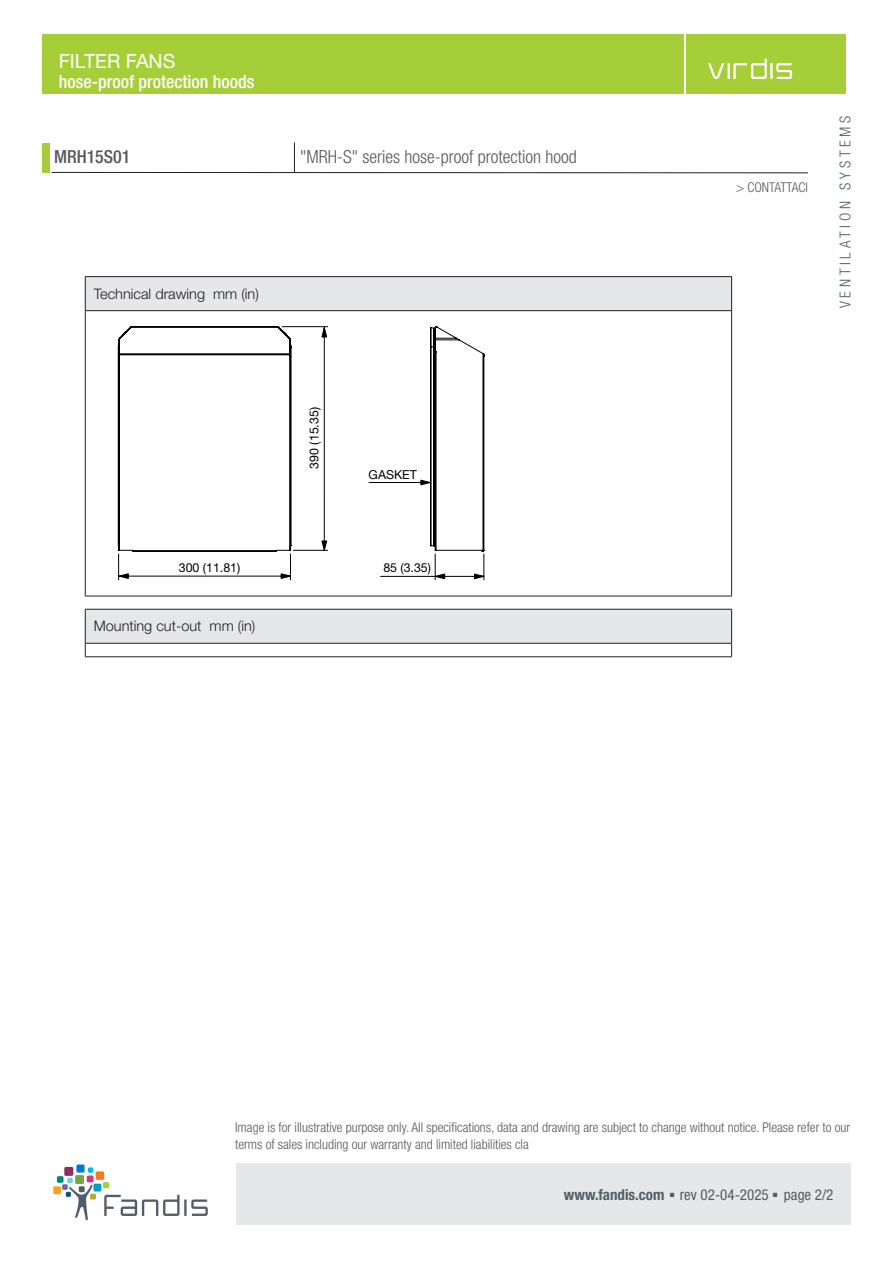
<style>
.page{position:relative;width:893px;height:1263px;background:#fff}
.page>*{position:absolute;margin:0;border:0;box-sizing:border-box;transform-origin:0 0}
.t1{font:19.5px "Helvetica Neue LT Std";color:#fff}
.t2{font:300 condensed 18px "Helvetica Neue LT Std";color:#57585a}
.t3{font:500 condensed 18px "Helvetica Neue LT Std";color:#fff}
.t4{font:500 condensed 18px "Helvetica Neue LT Std";color:#57585a}
.t5{font:condensed 15px "Helvetica Neue LT Std";color:#525e65}
.t6{font:300 condensed 15px "Helvetica Neue LT Std";letter-spacing:.25em;color:#525e65}
.T3Titolo{font:300 14.55px "Helvetica Neue LT Std";color:#231f20}
.t7{font:300 condensed 13.5px/16.5px "Helvetica Neue LT Std";color:#57585a}
.t8{font:12.45px "f 0 0";color:#000}
.s1{font-weight:700}
.s2{font-family:"Arial";font-stretch:normal;font-size:9px}
</style>
<div class="page">
<div style="left:43px;top:35px;width:641px;height:59px;background:#a6ce39"></div>
<div style="left:236px;top:1163px;width:614px;height:62px;background:#e6e7e9"></div>
<div style="left:43px;top:143px;width:7px;height:30px;background:#a6ce39"></div>
<hr style="left:51px;top:172px;width:757px;height:1px;background:#231f20">
<div style="left:687px;top:35px;width:159px;height:59px;background:#a6ce39"></div>
<svg style="left:708px;top:59px;width:59px;height:20px"></svg>
<hr style="left:770px;top:63px;width:3px;height:16px;background:#fff">
<svg style="left:776px;top:63px;width:16px;height:16px"></svg>
<hr style="left:294px;top:142px;width:1px;height:31px;background:#231f20">
<svg style="left:104px;top:1195px;width:104px;height:21px"></svg>
<div style="left:94px;top:1184px;width:7px;height:7px;background:#009fc3"></div>
<div style="left:57px;top:1176px;width:7px;height:7px;background:#00867d"></div>
<div style="left:76px;top:1164px;width:9px;height:8px;background:#007ec5"></div>
<div style="left:96px;top:1171px;width:8px;height:9px;background:#f47921"></div>
<svg style="left:103px;top:1182px;width:6px;height:6px"></svg>
<svg style="left:62px;top:1167px;width:34px;height:53px"></svg>
<div style="left:53px;top:1186px;width:8px;height:8px;background:#f9a51b"></div>
<div style="left:85px;top:277px;width:647px;height:34px;background:#e6e7e9"></div>
<hr style="left:85px;top:276px;width:647px;height:1px;background:#231f20">
<hr style="left:85px;top:277px;width:1px;height:33px;background:#231f20">
<hr style="left:731px;top:277px;width:1px;height:33px;background:#231f20">
<hr style="left:85px;top:310px;width:647px;height:1px;background:#231f20">
<hr style="left:85px;top:311px;width:1px;height:285px;background:#231f20">
<hr style="left:731px;top:311px;width:1px;height:285px;background:#231f20">
<hr style="left:85px;top:596px;width:647px;height:1px;background:#231f20">
<svg style="left:117px;top:326px;width:368px;height:226px"></svg>
<svg style="left:368px;top:479px;width:63px;height:6px"></svg>
<svg style="left:380px;top:553px;width:104px;height:27px"></svg>
<svg style="left:118px;top:326px;width:210px;height:254px"></svg>
<div style="left:85px;top:609px;width:647px;height:34px;background:#e6e7e9"></div>
<hr style="left:85px;top:609px;width:647px;height:1px;background:#231f20">
<hr style="left:85px;top:609px;width:1px;height:34px;background:#231f20">
<hr style="left:731px;top:609px;width:1px;height:34px;background:#231f20">
<hr style="left:85px;top:643px;width:647px;height:1px;background:#231f20">
<svg style="left:85px;top:643px;width:1px;height:13px"></svg>
<svg style="left:731px;top:643px;width:1px;height:13px"></svg>
<hr style="left:85px;top:656px;width:647px;height:1px;background:#231f20">
<h1 class="t1" style="left:59px;top:49px;width:118px">FILTER FANS</h1>
<h2 class="t3" style="left:59px;top:71px;width:197px">hose-proof protection hoods</h2>
<h2 class="t4" style="left:54px;top:146px;width:78px">MRH15S01</h2>
<h2 class="t2" style="left:300px;top:147px;width:278px">"MRH-S" series hose-proof protection hood</h2>
<p class="T3Titolo" style="left:94px;top:285px;width:167px">Technical drawing mm (in)</p>
<p class="t8" style="left:309px;top:469px;width:63px;rotate:-90deg">390 (15.35)</p>
<p class="t8" style="left:369px;top:470px;width:50px">GASKET</p>
<p class="t8" style="left:179px;top:563px;width:63px">300 (11.81)</p>
<p class="t8" style="left:383px;top:563px;width:49px">85 (3.35)</p>
<p class="T3Titolo" style="left:94px;top:617px;width:163px">Mounting cut-out mm (in)</p>
<p class="t7" style="left:736px;top:179px;width:73px">&gt; CONTATTACI</p>
<p class="t6" style="left:836px;top:308px;width:194px;rotate:-90deg">VENTILATION SYSTEMS</p>
<p class="t7" style="left:235px;top:1119px;width:617px">Image is for illustrative purpose only. All specifications, data and drawing are subject to change without notice. Please refer to our terms of sales including our warranty and limited liabilities cla</p>
<p class="t5" style="left:564px;top:1186px;width:271px"><span class="s1">www.fandis.com</span> <span class="s2">■</span> rev 02-04-2025 <span class="s2">■</span> page 2/2</p>
</div>
